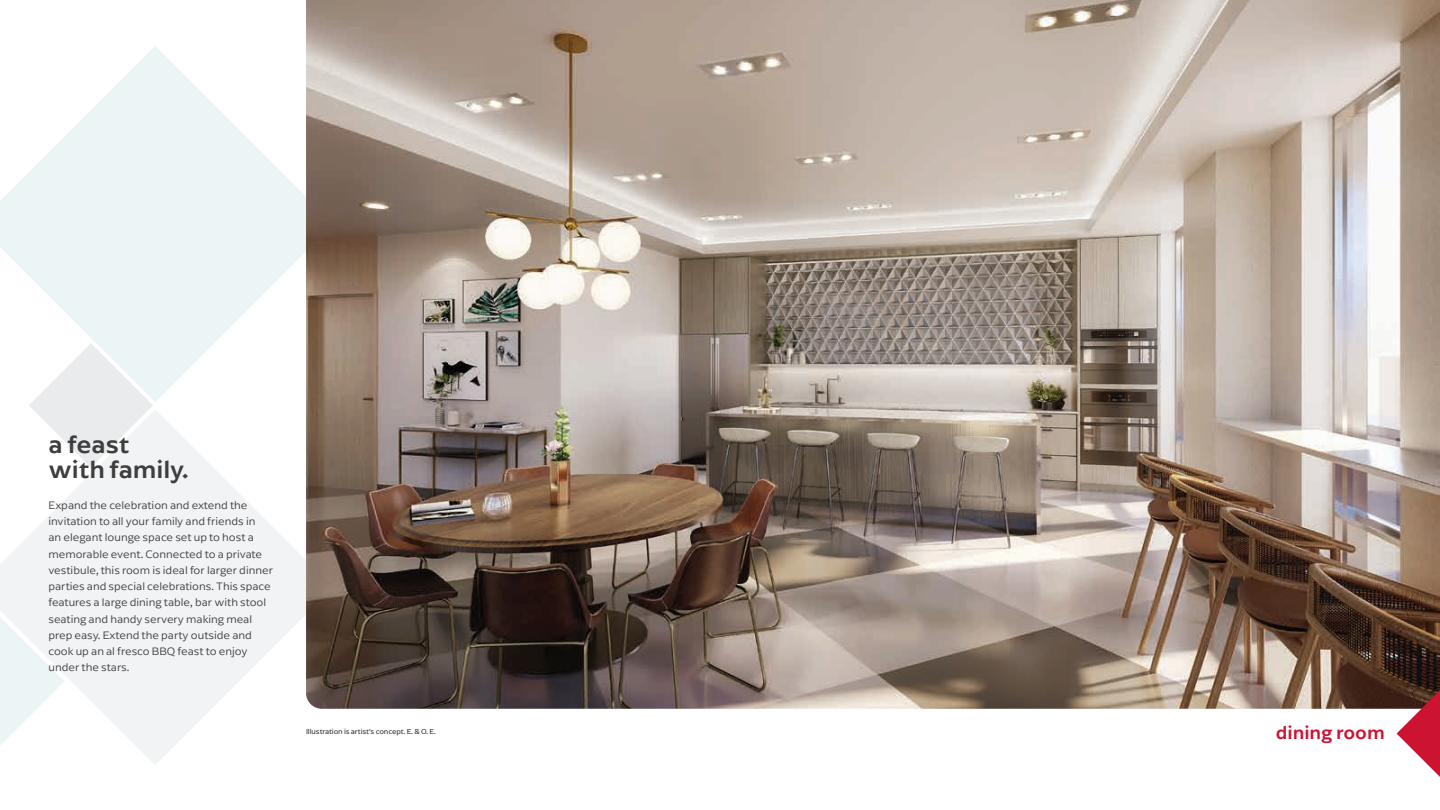
<style>
.page{position:relative;width:1440px;height:810px;background:#fff}
.page>*{position:absolute;margin:0;border:0;box-sizing:border-box;transform-origin:0 0}
.t1{font:500 25px/25px "Arpona Sans";color:#3e3e3f}
.t2{font:500 18.75px "Arpona Sans";color:#cd1332}
.t3{font:300 11.25px/16.2px "Arpona Sans";color:#3e3e3f}
.t4{font:7.5px "Arpona Sans";letter-spacing:-.015em;color:#3e3e3f}
</style>
<div class="page">
<svg style="left:0;top:46px;width:306px;height:356px;fill:#ebf5f5"></svg>
<svg style="left:0;top:410px;width:306px;height:355px;fill:#f2f3f4"></svg>
<img style="left:306px;top:0;width:1134px;height:709px">
<svg style="left:0;top:617px;width:65px;height:129px"></svg>
<svg style="left:29px;top:343px;width:124px;height:125px"></svg>
<svg style="left:1397px;top:690px;width:43px;height:87px"></svg>
<p class="t1" style="left:48px;top:431px;width:142px">a feast with family.</p>
<p class="t3" style="left:48px;top:497px;width:226px">Expand the celebration and extend the invitation to all your family and friends in<br>an elegant lounge space set up to host a memorable event. Connected to a private vestibule, this room is ideal for larger dinner parties and special celebrations. This space features a large dining table, bar with stool seating and handy servery making meal prep easy. Extend the party outside and cook up an al fresco BBQ feast to enjoy under the stars.</p>
<p class="t4" style="left:306px;top:727px;width:131px">Illustration is artist’s concept. E. &amp; O. E.</p>
<p class="t2" style="left:1276px;top:719px;width:110px">dining room</p>
</div>
